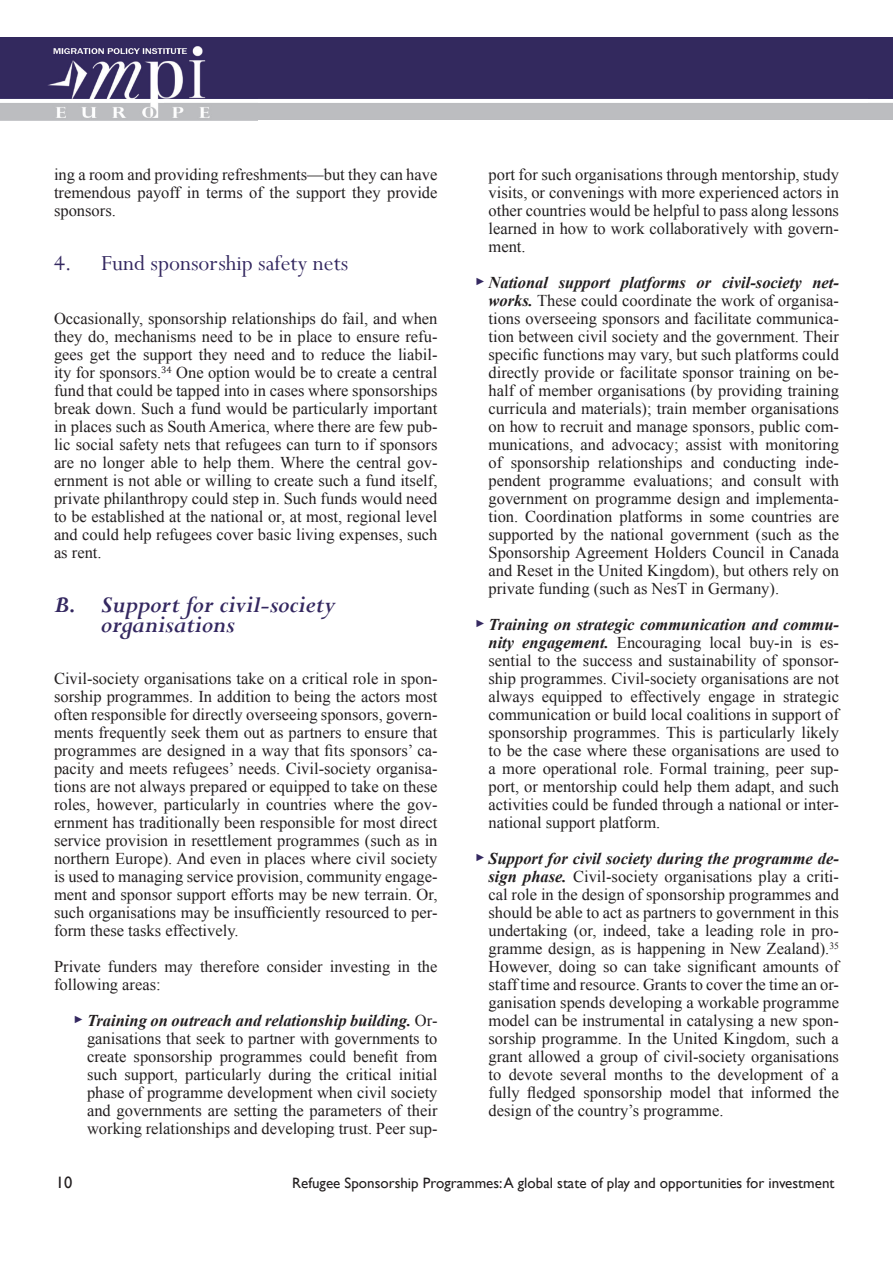
<style>
.page{position:relative;width:893px;height:1263px;background:#fff}
.page>*{position:absolute;margin:0;border:0;box-sizing:border-box;transform-origin:0 0}
.t1{font:italic 700 25.5px/19.8px "Perpetua";color:#342860}
.t2{font:24px "Perpetua";color:#342860}
.t3{font:16.5px/18px "Times New Roman";color:#231f20;text-align:justify}
.t4{font:16.5px "Gill Sans";color:#231f20}
.t5{font:15px "Gill Sans";color:#231f20}
.s1{font-weight:700;font-style:italic}
</style>
<div class="page">
<img style="left:164px;top:37px;width:705px;height:83px">
<img style="left:869px;top:37px;width:24px;height:83px">
<img style="left:0;top:38px;width:258px;height:82px">
<p class="t3" style="left:54px;top:165px;width:385px">ing a room and providing refreshments—but they can have tremendous payoff in terms of the support they provide sponsors.</p>
<h2 class="t2" style="left:54px;top:248px;width:296px">4. Fund sponsorship safety nets</h2>
<p class="t3" style="left:54px;top:309px;width:385px">Occasionally, sponsorship relationships do fail, and when they do, mechanisms need to be in place to ensure refu&shy;gees get the support they need and to reduce the liabil&shy;ity for sponsors.<sup>34</sup> One option would be to create a central fund that could be tapped into in cases where sponsorships break down. Such a fund would be particularly important in places such as South America, where there are few pub&shy;lic social safety nets that refugees can turn to if sponsors are no longer able to help them. Where the central gov&shy;ernment is not able or willing to create such a fund itself, private philanthropy could step in. Such funds would need to be established at the national or, at most, regional level and could help refugees cover basic living expenses, such as rent.</p>
<h1 class="t1" style="left:101px;top:595px;width:235px;text-indent:-47px">B. Support for civil-society organisations</h1>
<p class="t3" style="left:54px;top:669px;width:385px">Civil-society organisations take on a critical role in spon&shy;sorship programmes. In addition to being the actors most often responsible for directly overseeing sponsors, govern&shy;ments frequently seek them out as partners to ensure that programmes are designed in a way that fits sponsors’ ca&shy;pacity and meets refugees’ needs. Civil-society organisa&shy;tions are not always prepared or equipped to take on these roles, however, particularly in countries where the gov&shy;ernment has traditionally been responsible for most direct service provision in resettlement programmes (such as in northern Europe). And even in places where civil society is used to managing service provision, community engage&shy;ment and sponsor support efforts may be new terrain. Or, such organisations may be insufficiently resourced to per&shy;form these tasks effectively.</p>
<p class="t3" style="left:54px;top:957px;width:385px">Private funders may therefore consider investing in the following areas:</p>
<p class="t3" style="left:87px;top:1011px;width:352px;text-indent:-14px"><sup>►</sup> <span class="s1">Training on outreach and relationship building.</span> Or&shy;ganisations that seek to partner with governments to create sponsorship programmes could benefit from such support, particularly during the critical initial phase of programme development when civil society and governments are setting the parameters of their working relationships and developing trust. Peer sup-</p>
<p class="t3" style="left:488px;top:165px;width:352px">port for such organisations through mentorship, study visits, or convenings with more experienced actors in other countries would be helpful to pass along lessons learned in how to work collaboratively with govern&shy;ment.</p>
<p class="t3" style="left:488px;top:273px;width:352px;text-indent:-14px"><sup>►</sup> <span class="s1">National support platforms or civil-society net&shy;works.</span> These could coordinate the work of organisa&shy;tions overseeing sponsors and facilitate communica&shy;tion between civil society and the government. Their specific functions may vary, but such platforms could directly provide or facilitate sponsor training on be&shy;half of member organisations (by providing training curricula and materials); train member organisations on how to recruit and manage sponsors, public com&shy;munications, and advocacy; assist with monitoring of sponsorship relationships and conducting inde&shy;pendent programme evaluations; and consult with government on programme design and implementa&shy;tion. Coordination platforms in some countries are supported by the national government (such as the Sponsorship Agreement Holders Council in Canada and Reset in the United Kingdom), but others rely on private funding (such as NesT in Germany).</p>
<p class="t3" style="left:488px;top:615px;width:352px;text-indent:-14px"><sup>►</sup> <span class="s1">Training on strategic communication and commu&shy;nity engagement.</span> Encouraging local buy-in is es&shy;sential to the success and sustainability of sponsor&shy;ship programmes. Civil-society organisations are not always equipped to effectively engage in strategic communication or build local coalitions in support of sponsorship programmes. This is particularly likely to be the case where these organisations are used to a more operational role. Formal training, peer sup&shy;port, or mentorship could help them adapt, and such activities could be funded through a national or inter&shy;national support platform.</p>
<p class="t3" style="left:488px;top:849px;width:352px;text-indent:-14px"><sup>►</sup> <span class="s1">Support for civil society during the programme de&shy;sign phase.</span> Civil-society organisations play a criti&shy;cal role in the design of sponsorship programmes and should be able to act as partners to government in this undertaking (or, indeed, take a leading role in pro&shy;gramme design, as is happening in New Zealand).<sup>35<br></sup>However, doing so can take significant amounts of staff time and resource. Grants to cover the time an or&shy;ganisation spends developing a workable programme model can be instrumental in catalysing a new spon&shy;sorship programme. In the United Kingdom, such a grant allowed a group of civil-society organisations to devote several months to the development of a fully fledged sponsorship model that informed the design of the country’s programme.</p>
<p class="t4" style="left:56px;top:1173px;width:18px">10</p>
<p class="t5" style="left:292px;top:1174px;width:544px">Refugee Sponsorship Programmes: A global state of play and opportunities for investment</p>
</div>
